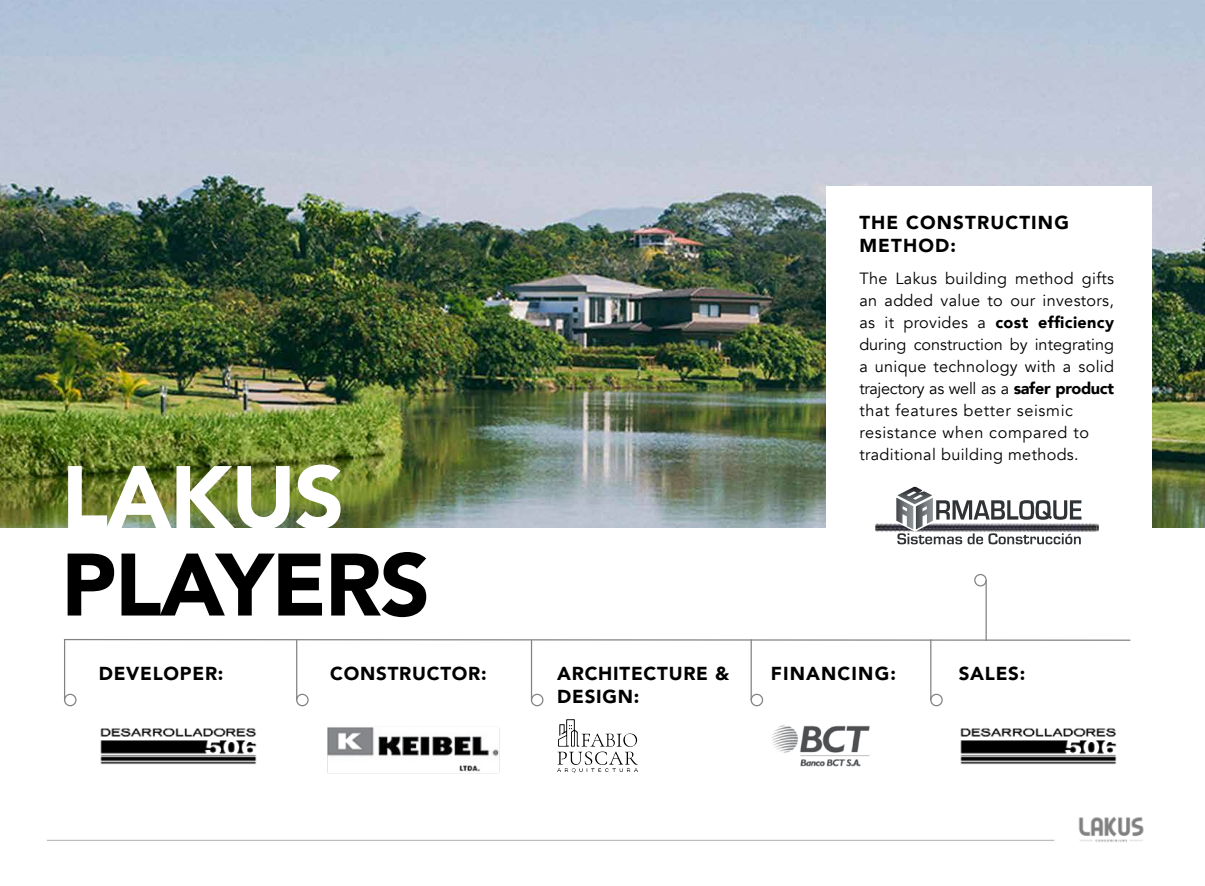
<style>
.page{position:relative;width:1205px;height:886px;background:#fff}
.page>*{position:absolute;margin:0;border:0;box-sizing:border-box;transform-origin:0 0}
.t1{font:900 87.5px "Avenir";letter-spacing:-.02em;color:#000}
.t2{font:900 87.5px "Avenir";letter-spacing:-.02em;color:#fff}
.t3{font:900 18.75px/22.5px "Avenir";letter-spacing:.04em;color:#000}
.t4{font:900 18.75px/22.5px "Avenir";letter-spacing:.06em;color:#000}
.t5{font:16.25px/22px "Avenir";letter-spacing:.02em;color:#000}
.s1{font-weight:900}
</style>
<div class="page">
<svg style="left:63px;top:639px;width:1068px;height:2px;background:#aeb0b2"></svg>
<hr style="left:531px;top:640px;width:1px;height:60px;background:#808285">
<div style="left:531px;top:694px;width:12px;height:12px;border:1px solid #808285;border-radius:50%"></div>
<hr style="left:296px;top:639px;width:1px;height:61px;background:#808285">
<div style="left:296px;top:694px;width:13px;height:12px;border:1px solid #808285;border-radius:50%"></div>
<hr style="left:750px;top:639px;width:2px;height:61px;background:#808285">
<div style="left:750px;top:694px;width:13px;height:12px;border:1px solid #808285;border-radius:50%"></div>
<hr style="left:930px;top:639px;width:1px;height:61px;background:#808285">
<div style="left:930px;top:694px;width:13px;height:12px;border:1px solid #808285;border-radius:50%"></div>
<hr style="left:64px;top:640px;width:1px;height:60px;background:#808285">
<div style="left:64px;top:694px;width:13px;height:12px;border:1px solid #808285;border-radius:50%"></div>
<img style="left:0;top:0;width:1205px;height:527px">
<div style="left:826px;top:186px;width:325px;height:374px;background:#fff"></div>
<img style="left:875px;top:523px;width:224px;height:9px">
<img style="left:1081px;top:523px;width:17px;height:9px">
<svg style="left:895px;top:486px;width:186px;height:58px"></svg>
<img style="left:100px;top:728px;width:157px;height:37px">
<svg style="left:557px;top:719px;width:81px;height:54px"></svg>
<img style="left:960px;top:728px;width:157px;height:37px">
<img style="left:771px;top:725px;width:99px;height:42px">
<img style="left:327px;top:727px;width:173px;height:47px">
<hr style="left:47px;top:840px;width:1007px;height:1px;background:#bcbec0">
<img style="left:1078px;top:816px;width:66px;height:26px">
<hr style="left:985px;top:580px;width:2px;height:61px;background:#808285">
<div style="left:974px;top:574px;width:13px;height:12px;border:1px solid #808285;border-radius:50%"></div>
<h1 class="t2" style="left:61px;top:422px;width:285px">LAKUS</h1>
<h1 class="t1" style="left:61px;top:510px;width:370px">PLAYERS</h1>
<p class="t4" style="left:859px;top:211px;width:211px">THE CONSTRUCTING<br>METHOD:</p>
<p class="t5" style="left:859px;top:268px;width:256px">The Lakus building method gifts an added value to our investors, as it provides a <span class="s1">cost efficiency </span>during construction by integrating a unique technology with a solid trajectory as well as a <span class="s1">safer product </span>that features better seismic resistance when compared to traditional building methods.</p>
<p class="t3" style="left:99px;top:662px;width:126px">DEVELOPER:</p>
<p class="t3" style="left:330px;top:662px;width:158px">CONSTRUCTOR:</p>
<p class="t4" style="left:771px;top:662px;width:127px">FINANCING:</p>
<p class="t3" style="left:958px;top:662px;width:68px">SALES:</p>
<p class="t3" style="left:557px;top:662px;width:174px">ARCHITECTURE &amp;<br>DESIGN:</p>
</div>
